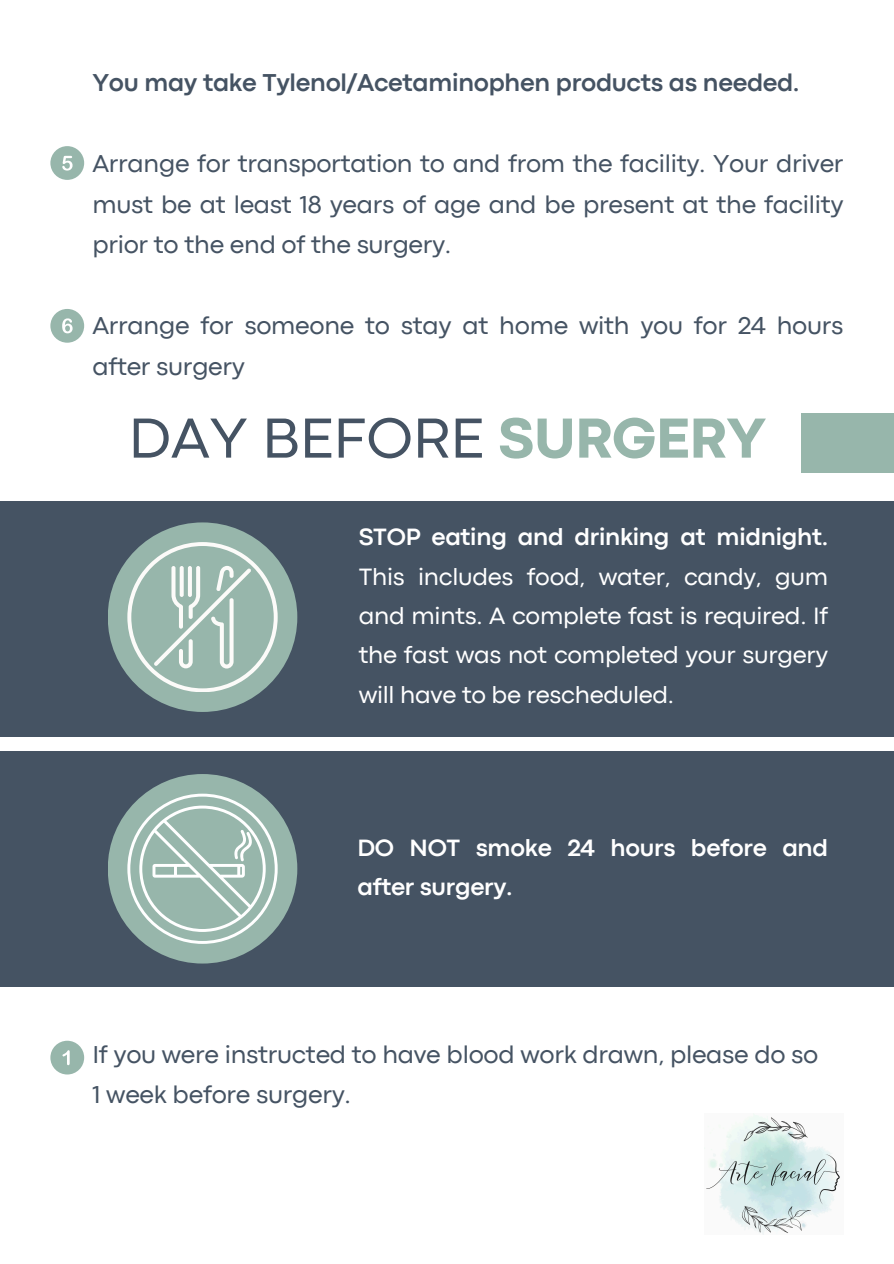
<style>
.page{position:relative;width:894px;height:1264px;background:#fff}
.page>*{position:absolute;margin:0;border:0;box-sizing:border-box;transform-origin:0 0}
.t1{font:58.8px "Codec Pro";color:#455363}
.t2{font:25.5px/40.5px "Codec Pro";letter-spacing:-.01em;color:#455363;text-align:justify}
.t3{font:700 25.5px "Codec Pro";letter-spacing:-.01em;color:#455363}
.t4{font:24.6px/39.3px "Codec Pro";letter-spacing:-.01em;color:#fff;text-align:justify}
.t5{font:700 24.6px/39.2px "Codec Pro";letter-spacing:-.01em;color:#fff}
.s1{font-weight:800;color:#97b6ab}
.s2{font-weight:700}
</style>
<div class="page">
<div style="left:50px;top:146px;width:34px;height:34px;background:#97b6ab;border-radius:50%"></div>
<svg style="left:62px;top:156px;width:11px;height:14px"></svg>
<div style="left:50px;top:309px;width:34px;height:34px;background:#97b6ab;border-radius:50%"></div>
<svg style="left:62px;top:318px;width:11px;height:15px"></svg>
<img style="left:704px;top:1113px;width:136px;height:121px">
<div style="left:0;top:501px;width:893px;height:236px;background:#455363"></div>
<div style="left:0;top:750px;width:893px;height:236px;background:#455363"></div>
<div style="left:50px;top:1040px;width:34px;height:34px;background:#97b6ab;border-radius:50%"></div>
<svg style="left:62px;top:1050px;width:8px;height:15px"></svg>
<div style="left:108px;top:522px;width:189px;height:190px;background:#97b6ab;border-radius:50%"></div>
<svg style="left:127px;top:542px;width:150px;height:149px"></svg>
<div style="left:108px;top:774px;width:189px;height:189px;background:#97b6ab;border-radius:50%"></div>
<svg style="left:127px;top:793px;width:150px;height:150px"></svg>
<div style="left:801px;top:413px;width:92px;height:59px;background:#97b6ab"></div>
<p class="t3" style="left:92px;top:74px;width:708px">You may take Tylenol/Acetaminophen products as needed.</p>
<h1 class="t2" style="left:92px;top:145px;width:752px">Arrange for transportation to and from the facility. Your driver must be at least 18 years of age and be present at the facility prior to the end of the surgery.</h1>
<p class="t2" style="left:92px;top:307px;width:752px">Arrange for someone to stay at home with you for 24 hours after surgery</p>
<p class="t1" style="left:128px;top:417px;width:639px">DAY BEFORE <span class="s1">SURGERY</span></p>
<h2 class="t4" style="left:358px;top:519px;width:471px"><span class="s2">STOP eating and drinking at midnight.<br></span>This includes food, water, candy, gum and mints. A complete fast is required. If the fast was not completed your surgery will have to be rescheduled.</h2>
<p class="t5" style="left:357px;top:829px;width:472px">DO NOT smoke 24 hours before and after surgery.</p>
<p class="t2" style="left:92px;top:1035px;width:727px">If you were instructed to have blood work drawn, please do so</p>
<p class="t2" style="left:92px;top:1076px;width:260px">1 week before surgery.</p>
</div>
